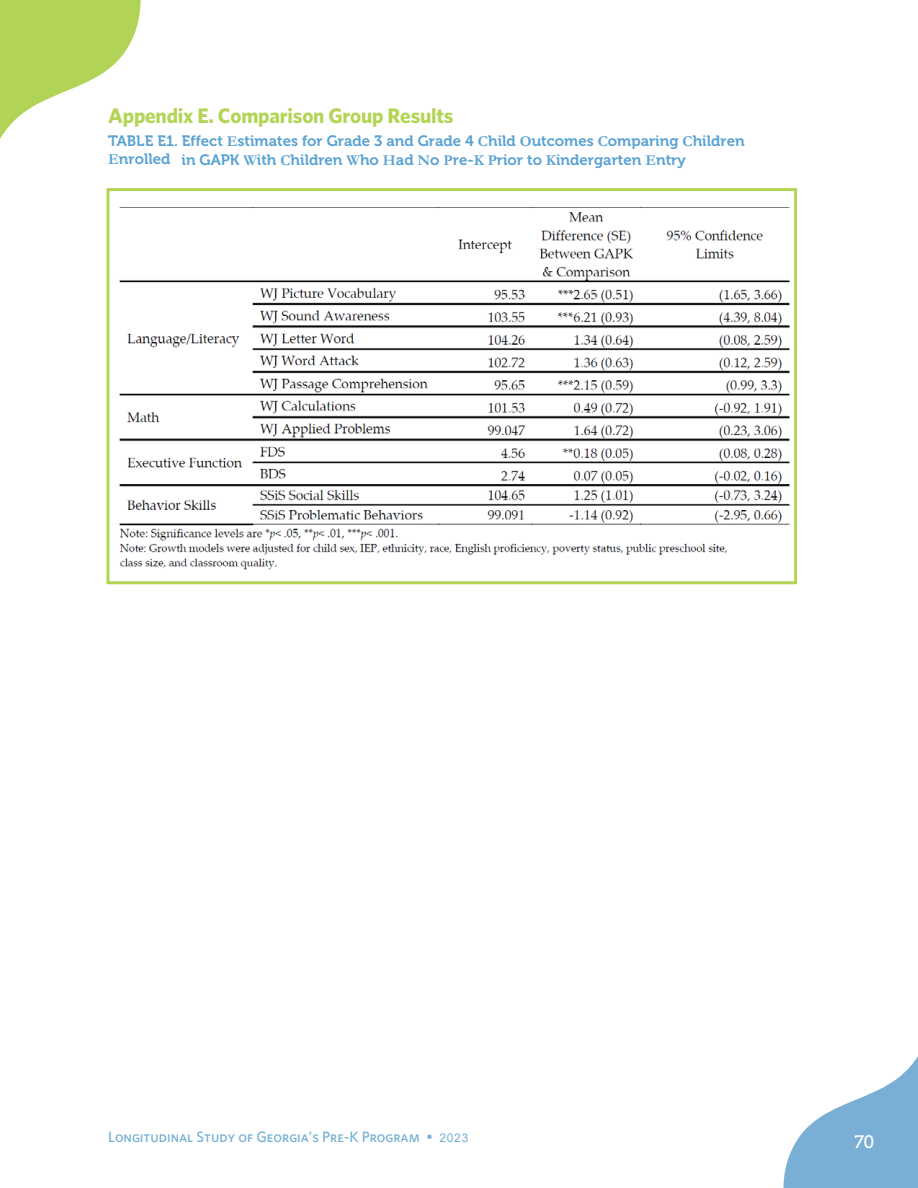
<style>
.page{position:relative;width:918px;height:1188px;background:#fff}
.page>*{position:absolute;margin:0;border:0;box-sizing:border-box;transform-origin:0 0}
.t1{font:700 21px "Whitney";letter-spacing:-.01em;color:#b4d456}
.t2{font:18px "Museo 500";color:#fff}
.t3{font:15px/19.5px "Museo 700";color:#59a2d3}
.t4{font:15px "Whitney Medium SC";color:#73aed4}
.s1{font-family:"Garamond";font-weight:700}
.s2{font-family:"Arial";font-size:12px}
</style>
<div class="page">
<svg style="left:0;top:0;width:141px;height:139px"></svg>
<svg style="left:783px;top:1056px;width:135px;height:132px"></svg>
<img style="left:119px;top:207px;width:671px;height:363px">
<div style="left:106px;top:188px;width:691px;height:396px;border:3px solid #b4d456"></div>
<h1 class="t1" style="left:108px;top:103px;width:347px">Appendix E. Comparison Group Results</h1>
<p class="t3" style="left:108px;top:131px;width:638px">TABLE E1. Effect <span class="s1">E</span>stimates for Grade 3 and Grade 4 <span class="s1">C</span>hild <span class="s1">O</span>utcomes <span class="s1">C</span>omparing <span class="s1">C</span>hildren<br><span class="s1">E</span>nrolled in GAPK <span class="s1">W</span>ith <span class="s1">C</span>hildren <span class="s1">W</span>ho <span class="s1">H</span>ad <span class="s1">N</span>o <span class="s1">P</span>re-<span class="s1">K P</span>rior to <span class="s1">K</span>indergarten <span class="s1">E</span>ntry</p>
<p class="t4" style="left:108px;top:1127px;width:362px">Longitudinal Study of Georgia’s Pre-K Program • <span class="s2">2023</span></p>
<p class="t2" style="left:854px;top:1131px;width:22px">70</p>
</div>
